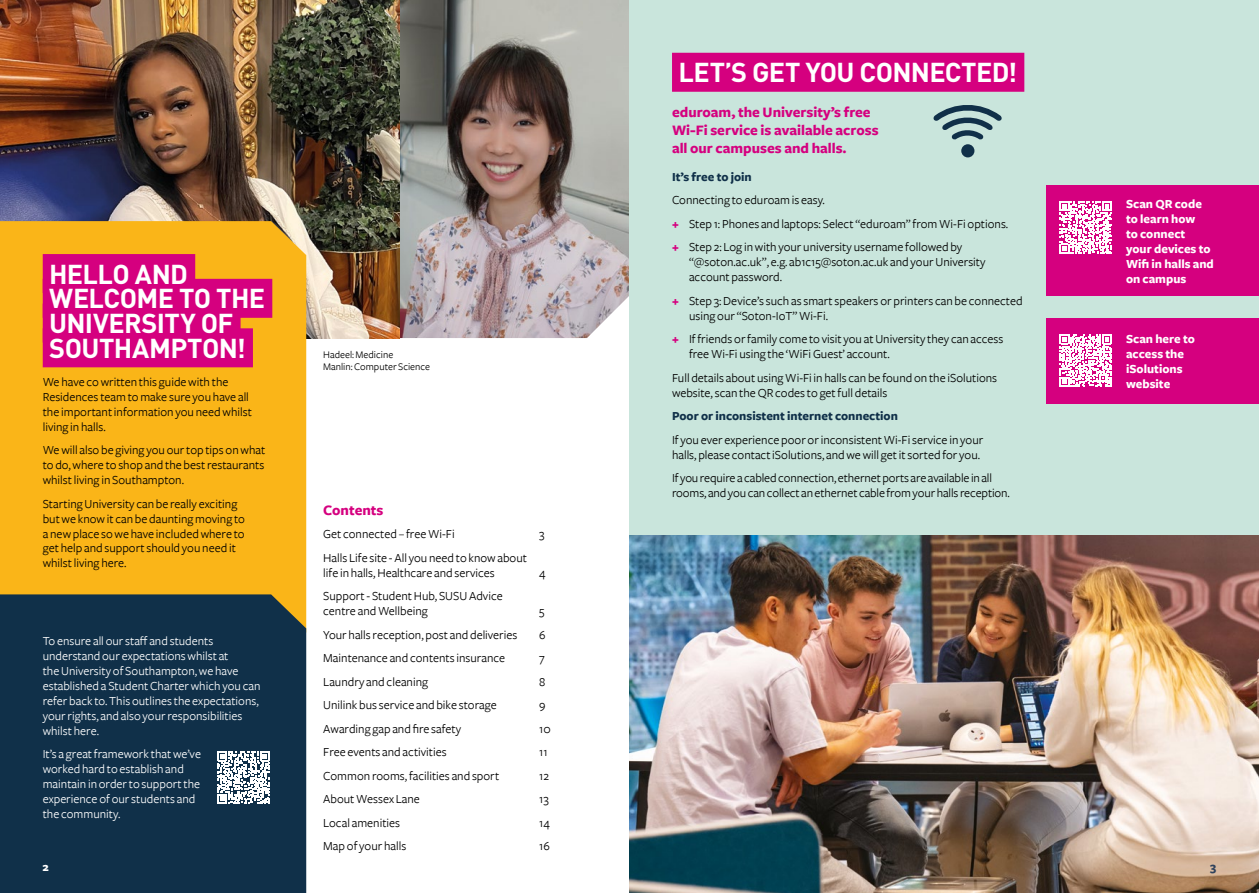
<style>
.page{position:relative;width:1259px;height:893px;background:#fff}
.page>*{position:absolute;margin:0;border:0;box-sizing:border-box;transform-origin:0 0}
.t1{font:700 27px/24.8px "DINOT";letter-spacing:-.02em;color:#fff}
.t2{font:700 15px/18px "Freight Sans";color:#d5007f}
.t3{font:12.75px/15px "Freight Sans";color:#000}
.t4{font:12.75px/15px "Freight Sans";color:#fff}
.t5{font:700 12.75px/15px "Freight Sans";color:#fff}
.t6{font:700 12.75px "Freight Sans";color:#103049}
.t7{font:700 12.75px "Freight Sans";color:#2f425c}
.t8{font:10.5px/12px "Freight Sans";color:#000}
.s1{font-weight:700;color:#d5007f}
</style>
<div class="page">
<img style="left:0;top:0;width:629px;height:338px">
<div style="left:629px;top:0;width:630px;height:893px;background:#c9e5dc"></div>
<div style="left:0;top:221px;width:306px;height:373px;background:#fab518"></div>
<div style="left:43px;top:254px;width:152px;height:39px;background:#d5007f"></div>
<div style="left:43px;top:279px;width:229px;height:39px;background:#d5007f"></div>
<div style="left:43px;top:304px;width:197px;height:39px;background:#d5007f"></div>
<div style="left:43px;top:328px;width:210px;height:39px;background:#d5007f"></div>
<div style="left:672px;top:53px;width:352px;height:39px;background:#d5007f"></div>
<div style="left:961px;top:144px;width:13px;height:13px;background:#103049;border-radius:50%"></div>
<svg style="left:933px;top:105px;width:69px;height:35px"></svg>
<img style="left:629px;top:536px;width:630px;height:357px">
<div style="left:1046px;top:185px;width:213px;height:111px;background:#d5007f"></div>
<svg style="left:1059px;top:201px;width:53px;height:53px"></svg>
<div style="left:1046px;top:318px;width:213px;height:85px;background:#d5007f"></div>
<svg style="left:1059px;top:334px;width:53px;height:53px"></svg>
<div style="left:0;top:594px;width:306px;height:299px;background:#103049"></div>
<svg style="left:217px;top:751px;width:53px;height:53px"></svg>
<h1 class="t1" style="left:49px;top:259px;width:217px">HELLO AND<br>WELCOME TO THE<br>UNIVERSITY OF<br>SOUTHAMPTON!</h1>
<p class="t3" style="left:43px;top:374px;width:211px">We have co written this guide with the Residences team to make sure you have all the important information you need whilst living in halls.</p>
<p class="t3" style="left:43px;top:443px;width:224px;text-align:justify">We will also be giving you our top tips on what to do, where to shop and the best restaurants whilst living in Southampton.</p>
<p class="t3" style="left:43px;top:496px;width:204px">Starting University can be really exciting but we know it can be daunting moving to a new place so we have included where to get help and support should you need it whilst living here.</p>
<p class="t4" style="left:43px;top:633px;width:219px">To ensure all our staff and students understand our expectations whilst at<br>the University of Southampton, we have established a Student Charter which you can refer back to. This outlines the expectations, your rights, and also your responsibilities whilst here.</p>
<p class="t4" style="left:43px;top:747px;width:160px">It’s a great framework that we’ve worked hard to establish and maintain in order to support the experience of our students and the community.</p>
<p class="t8" style="left:323px;top:348px;width:108px">Hadeel: Medicine<br>Manlin: Computer Science</p>
<p class="t2" style="left:323px;top:502px;width:62px">Contents</p>
<p class="t3" style="left:323px;top:527px;width:133px">Get connected – free Wi-Fi</p>
<p class="t3" style="left:539px;top:527px;width:7px">3</p>
<p class="t3" style="left:323px;top:550px;width:205px">Halls Life site - All you need to know about life in halls, Healthcare and services</p>
<p class="t3" style="left:539px;top:565px;width:8px">4</p>
<p class="t3" style="left:323px;top:589px;width:181px">Support - Student Hub, SUSU Advice centre and Wellbeing</p>
<p class="t3" style="left:539px;top:604px;width:7px">5</p>
<p class="t3" style="left:323px;top:627px;width:196px">Your halls reception, post and deliveries</p>
<p class="t3" style="left:539px;top:627px;width:8px">6</p>
<p class="t3" style="left:323px;top:651px;width:183px">Maintenance and contents insurance</p>
<p class="t3" style="left:539px;top:651px;width:7px">7</p>
<p class="t3" style="left:323px;top:674px;width:106px">Laundry and cleaning</p>
<p class="t3" style="left:539px;top:674px;width:8px">8</p>
<p class="t3" style="left:323px;top:698px;width:175px">Unilink bus service and bike storage</p>
<p class="t3" style="left:539px;top:698px;width:8px">9</p>
<p class="t3" style="left:323px;top:721px;width:139px">Awarding gap and fire safety</p>
<p class="t3" style="left:539px;top:721px;width:13px">10</p>
<p class="t3" style="left:323px;top:745px;width:125px">Free events and activities</p>
<p class="t3" style="left:539px;top:745px;width:10px">11</p>
<p class="t3" style="left:323px;top:768px;width:177px">Common rooms, facilities and sport</p>
<p class="t3" style="left:539px;top:768px;width:11px">12</p>
<p class="t3" style="left:323px;top:792px;width:98px">About Wessex Lane</p>
<p class="t3" style="left:539px;top:792px;width:11px">13</p>
<p class="t3" style="left:323px;top:815px;width:78px">Local amenities</p>
<p class="t3" style="left:539px;top:815px;width:12px">14</p>
<p class="t3" style="left:323px;top:839px;width:85px">Map of your halls</p>
<p class="t3" style="left:539px;top:839px;width:12px">16</p>
<h1 class="t1" style="left:678px;top:58px;width:340px">LET’S GET YOU CONNECTED!</h1>
<p class="t2" style="left:672px;top:104px;width:208px">eduroam, the University’s free<br>Wi-Fi service is available across all our campuses and halls.</p>
<p class="t6" style="left:672px;top:170px;width:81px">It’s free to join</p>
<p class="t3" style="left:672px;top:189px;width:338px;line-height:23.5px">Connecting to eduroam is easy.<br><span class="s1">+</span> Step 1: Phones and laptops: Select “eduroam” from Wi-Fi options. <span class="s1">+</span> Step 2: Log in with your university username followed by</p>
<p class="t3" style="left:689px;top:255px;width:298px">“@soton.ac.uk”, e.g. ab1c15@soton.ac.uk and your University account password.</p>
<p class="t3" style="left:689px;top:294px;width:335px;text-indent:-17px"><span class="s1">+</span> Step 3: Device’s such as smart speakers or printers can be connected using our “Soton-IoT” Wi-Fi.</p>
<p class="t3" style="left:689px;top:332px;width:316px;text-indent:-17px"><span class="s1">+</span> If friends or family come to visit you at University they can access free Wi-Fi using the ‘WiFi Guest’ account.</p>
<p class="t3" style="left:672px;top:371px;width:327px">Full details about using Wi-Fi in halls can be found on the iSolutions website, scan the QR codes to get full details</p>
<p class="t6" style="left:672px;top:409px;width:227px">Poor or inconsistent internet connection</p>
<p class="t3" style="left:672px;top:433px;width:313px">If you ever experience poor or inconsistent Wi-Fi service in your halls, please contact iSolutions, and we will get it sorted for you.</p>
<p class="t3" style="left:672px;top:471px;width:339px">If you require a cabled connection, ethernet ports are available in all rooms, and you can collect an ethernet cable from your halls reception.</p>
<p class="t5" style="left:1126px;top:197px;width:89px">Scan QR code to learn how<br>to connect your devices to<br>Wifi in halls and on campus</p>
<p class="t5" style="left:1126px;top:332px;width:70px">Scan here to access the iSolutions website</p>
<p class="t5" style="left:43px;top:860px;width:8px">2</p>
<p class="t7" style="left:1210px;top:860px;width:8px">3</p>
</div>
